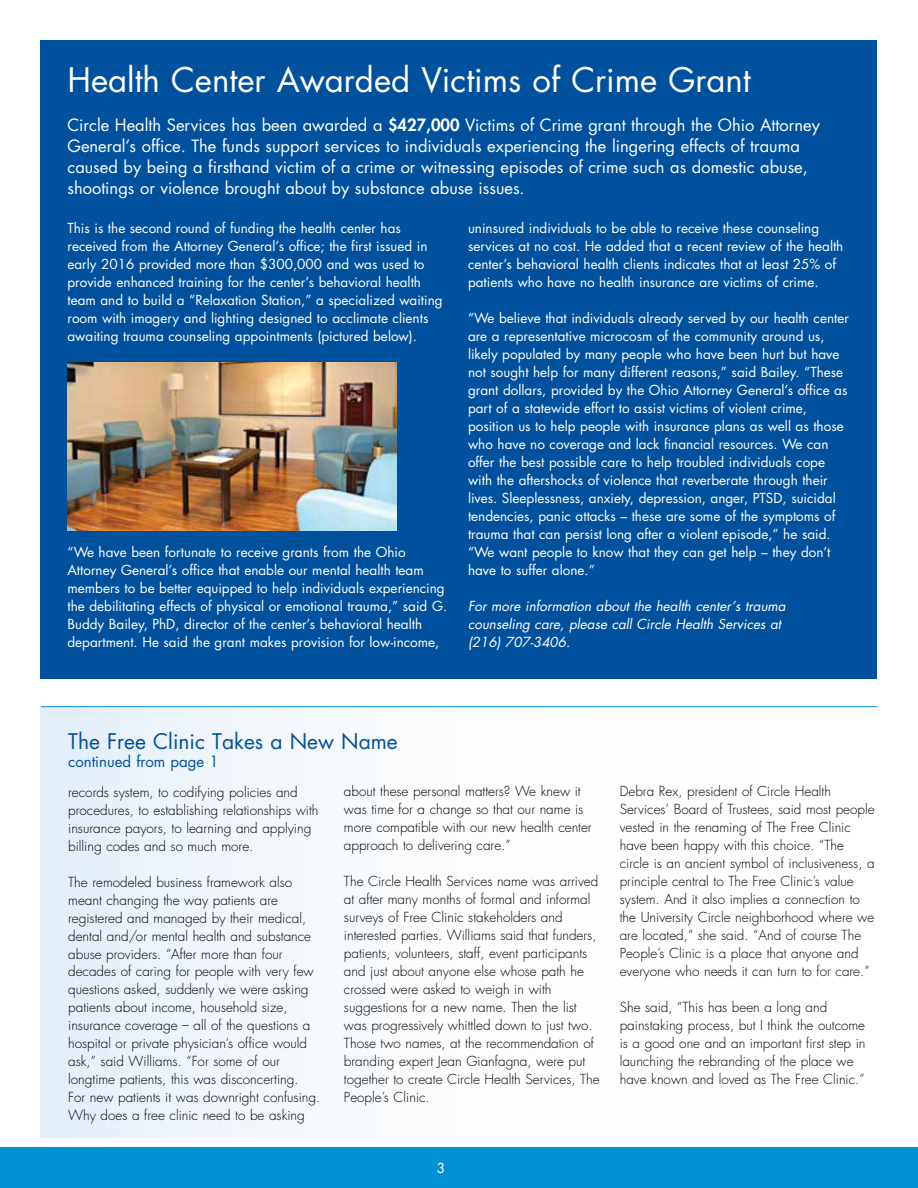
<style>
.page{position:relative;width:918px;height:1188px;background:#fff}
.page>*{position:absolute;margin:0;border:0;box-sizing:border-box;transform-origin:0 0}
.t1{font:33px "Futura";color:#fff}
.t2{font:21px "Futura";color:#00519d}
.t3{font:16.5px/21px "Futura";color:#fff}
.t4{font:15px "Futura";color:#00519d}
.t5{font:300 13.5px/18px "Futura";color:#000}
.t6{font:13.5px/18px "Futura";color:#fff}
.t7{font:italic 13.5px/18px "Futura";color:#fff}
.s1{font-weight:800}
</style>
<div class="page">
<div style="left:0;top:1148px;width:918px;height:40px;background:#0091d5"></div>
<div style="left:40px;top:706px;width:838px;height:432px;background:linear-gradient(to right,#eaf2fa,#fff)"></div>
<hr style="left:41px;top:706px;width:837px;height:1px;background:#0091d5">
<div style="left:40px;top:40px;width:838px;height:639px;background:#00519d"></div>
<img style="left:68px;top:363px;width:328px;height:167px">
<h1 class="t1" style="left:68px;top:57px;width:685px">Health Center Awarded Victims of Crime Grant</h1>
<p class="t3" style="left:68px;top:114px;width:754px">Circle Health Services has been awarded a <span class="s1">$427,000</span> Victims of Crime grant through the Ohio Attorney General’s office. The funds support services to individuals experiencing the lingering effects of trauma caused by being a firsthand victim of a crime or witnessing episodes of crime such as domestic abuse, shootings or violence brought about by substance abuse issues.</p>
<p class="t6" style="left:68px;top:219px;width:377px">This is the second round of funding the health center has received from the Attorney General’s office; the first issued in early 2016 provided more than $300,000 and was used to provide enhanced training for the center’s behavioral health team and to build a “Relaxation Station,” a specialized waiting room with imagery and lighting designed to acclimate clients awaiting trauma counseling appointments (pictured below).</p>
<p class="t6" style="left:468px;top:219px;width:377px">uninsured individuals to be able to receive these counseling services at no cost. He added that a recent review of the health center’s behavioral health clients indicates that at least 25% of patients who have no health insurance are victims of crime.</p>
<p class="t6" style="left:468px;top:308px;width:382px">“We believe that individuals already served by our health center are a representative microcosm of the community around us, likely populated by many people who have been hurt but have not sought help for many different reasons,” said Bailey. “These grant dollars, provided by the Ohio Attorney General’s office as part of a statewide effort to assist victims of violent crime, position us to help people with insurance plans as well as those who have no coverage and lack financial resources. We can offer the best possible care to help troubled individuals cope with the aftershocks of violence that reverberate through their lives. Sleeplessness, anxiety, depression, anger, PTSD, suicidal tendencies, panic attacks – these are some of the symptoms of trauma that can persist long after a violent episode,” he said. “We want people to know that they can get help – they don’t have to suffer alone.”</p>
<p class="t7" style="left:468px;top:596px;width:319px">For more information about the health center’s trauma counseling care, please call Circle Health Services at (216) 707-3406.</p>
<p class="t6" style="left:68px;top:543px;width:381px">“We have been fortunate to receive grants from the Ohio Attorney General’s office that enable our mental health team members to be better equipped to help individuals experiencing the debilitating effects of physical or emotional trauma,” said G.<br>Buddy Bailey, PhD, director of the center’s behavioral health department. He said the grant makes provision for low-income,</p>
<h2 class="t2" style="left:68px;top:727px;width:331px">The Free Clinic Takes a New Name</h2>
<p class="t4" style="left:68px;top:751px;width:152px">continued from page 1</p>
<p class="t5" style="left:68px;top:783px;width:252px">records system, to codifying policies and procedures, to establishing relationships with insurance payors, to learning and applying billing codes and so much more.</p>
<p class="t5" style="left:68px;top:873px;width:254px">The remodeled business framework also meant changing the way patients are registered and managed by their medical, dental and/or mental health and substance abuse providers. “After more than four decades of caring for people with very few questions asked, suddenly we were asking patients about income, household size, insurance coverage – all of the questions a hospital or private physician’s office would ask,” said Williams. “For some of our longtime patients, this was disconcerting.<br>For new patients it was downright confusing.<br>Why does a free clinic need to be asking</p>
<p class="t5" style="left:344px;top:783px;width:249px">about these personal matters? We knew it was time for a change so that our name is more compatible with our new health center approach to delivering care.”</p>
<p class="t5" style="left:344px;top:873px;width:257px">The Circle Health Services name was arrived at after many months of formal and informal surveys of Free Clinic stakeholders and interested parties. Williams said that funders, patients, volunteers, staff, event participants and just about anyone else whose path he crossed were asked to weigh in with suggestions for a new name. Then the list was progressively whittled down to just two.<br>Those two names, at the recommendation of branding expert Jean Gianfagna, were put together to create Circle Health Services, The People’s Clinic.</p>
<p class="t6" style="left:437px;top:1159px;width:10px">3</p>
<p class="t5" style="left:620px;top:783px;width:256px">Debra Rex, president of Circle Health Services’ Board of Trustees, said most people vested in the renaming of The Free Clinic have been happy with this choice. “The circle is an ancient symbol of inclusiveness, a principle central to The Free Clinic’s value system. And it also implies a connection to the University Circle neighborhood where we are located,” she said. “And of course The People’s Clinic is a place that anyone and everyone who needs it can turn to for care.”</p>
<p class="t5" style="left:620px;top:999px;width:247px">She said, “This has been a long and painstaking process, but I think the outcome is a good one and an important first step in launching the rebranding of the place we have known and loved as The Free Clinic.”</p>
</div>
